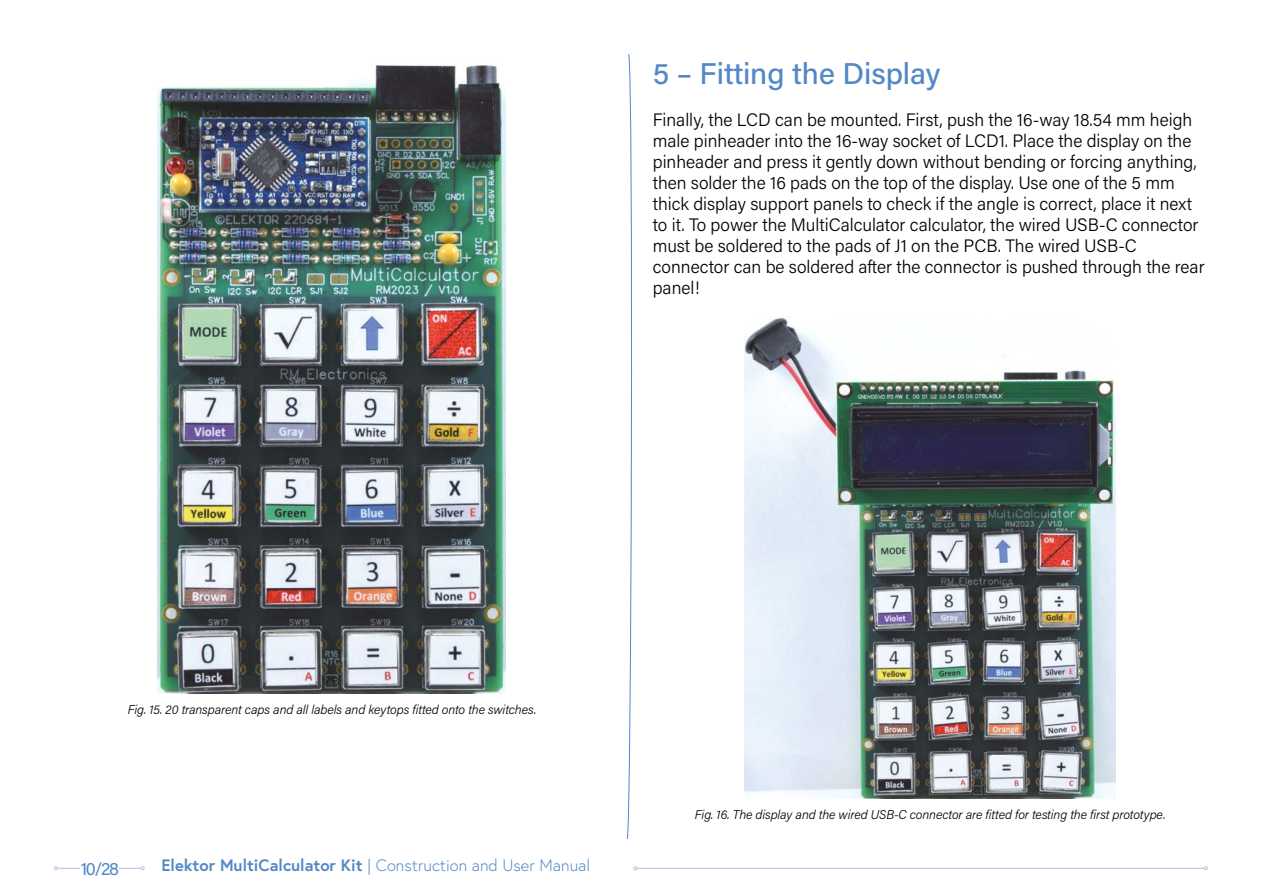
<style>
.page{position:relative;width:1263px;height:893px;background:#fff}
.page>*{position:absolute;margin:0;border:0;box-sizing:border-box;transform-origin:0 0}
.t1{font:500 30px "Acumin Pro";letter-spacing:-.005em;color:#5388c6}
.t2{font:300 18px/21px "Acumin Pro";color:#000}
.t3{font:18px "Acumin Pro";color:#5388c6}
.t4{font:300 16.5px "Europa";color:#5388c6}
.t5{font:italic 300 12.75px "Acumin Pro";letter-spacing:-.01em;color:#000}
.s1{font-weight:700}
</style>
<div class="page">
<svg style="left:626px;top:54px;width:6px;height:785px"></svg>
<img style="left:158px;top:65px;width:348px;height:628px">
<img style="left:744px;top:318px;width:372px;height:480px">
<hr style="left:57px;top:868px;width:84px;height:1px;background:#b0c1e4">
<svg style="left:54px;top:866px;width:4px;height:4px"></svg>
<svg style="left:141px;top:866px;width:4px;height:4px"></svg>
<hr style="left:637px;top:868px;width:567px;height:1px;background:#b0c1e4">
<svg style="left:1204px;top:866px;width:4px;height:4px"></svg>
<div style="left:81px;top:853px;width:38px;height:30px;background:#fff"></div>
<h1 class="t1" style="left:653px;top:53px;width:289px">5 – Fitting the Display</h1>
<p class="t2" style="left:653px;top:109px;width:553px">Finally, the LCD can be mounted. First, push the 16-way 18.54 mm heigh male pinheader into the 16-way socket of LCD1. Place the display on the pinheader and press it gently down without bending or forcing anything, then solder the 16 pads on the top of the display. Use one of the 5 mm thick display support panels to check if the angle is correct, place it next to it. To power the MultiCalculator calculator, the wired USB-C connector must be soldered to the pads of J1 on the PCB. The wired USB-C connector can be soldered after the connector is pushed through the rear panel!</p>
<p class="t5" style="left:128px;top:701px;width:410px">Fig. 15. 20 transparent caps and all labels and keytops fitted onto the switches.</p>
<p class="t3" style="left:81px;top:856px;width:40px">10/28</p>
<p class="t4" style="left:162px;top:855px;width:430px"><span class="s1">Elektor MultiCalculator Kit</span> | Construction and User Manual</p>
<p class="t5" style="left:695px;top:806px;width:472px">Fig. 16. The display and the wired USB-C connector are fitted for testing the first prototype.</p>
</div>
